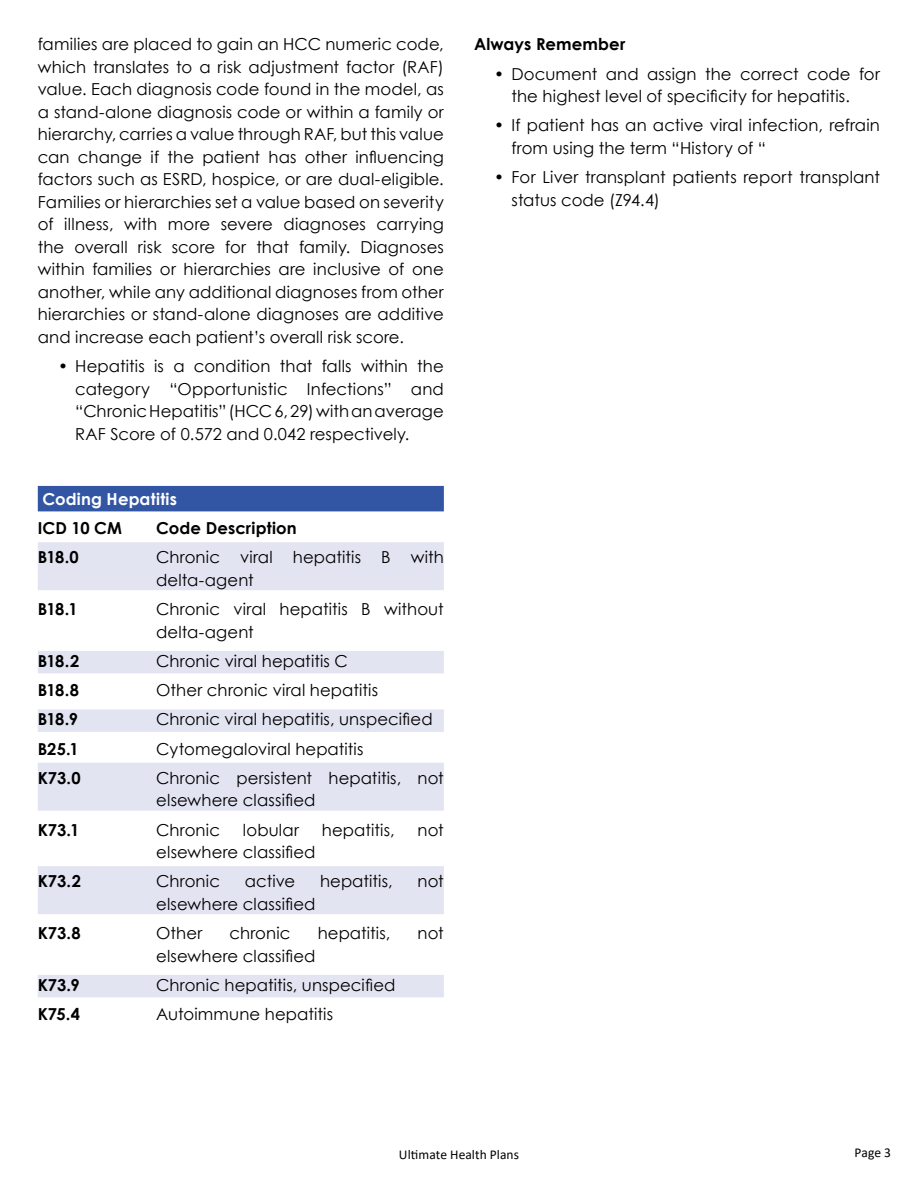
<style>
.page{position:relative;width:918px;height:1188px;background:#fff}
.page>*{position:absolute;margin:0;border:0;box-sizing:border-box;transform-origin:0 0}
.t1{font:16.5px/22.5px "Century Gothic";letter-spacing:.01em;color:#000}
.t2{font:700 16.5px "Century Gothic";color:#000}
.t3{font:700 16.5px "Century Gothic";letter-spacing:.015em;color:#fff}
.t4{font:13.5px "Calibri";letter-spacing:.005em;color:#000}
</style>
<div class="page">
<div style="left:38px;top:486px;width:406px;height:25px;background:#3255a4"></div>
<div style="left:38px;top:542px;width:406px;height:48px;background:#e3e4f2"></div>
<div style="left:38px;top:651px;width:406px;height:22px;background:#e3e4f2"></div>
<div style="left:38px;top:709px;width:406px;height:23px;background:#e3e4f2"></div>
<div style="left:38px;top:763px;width:406px;height:48px;background:#e3e4f2"></div>
<div style="left:38px;top:866px;width:406px;height:48px;background:#e3e4f2"></div>
<div style="left:38px;top:975px;width:406px;height:22px;background:#e3e4f2"></div>
<p class="t1" style="left:38px;top:33px;width:408px;text-align:justify">families are placed to gain an HCC numeric code, which translates to a risk adjustment factor (RAF) value. Each diagnosis code found in the model, as a stand-alone diagnosis code or within a family or hierarchy, carries a value through RAF, but this value can change if the patient has other influencing factors such as ESRD, hospice, or are dual-eligible.<br>Families or hierarchies set a value based on severity of illness, with more severe diagnoses carrying the overall risk score for that family. Diagnoses within families or hierarchies are inclusive of one another, while any additional diagnoses from other hierarchies or stand-alone diagnoses are additive and increase each patient’s overall risk score.</p>
<p class="t1" style="left:75px;top:355px;width:370px;text-align:justify;text-indent:-17px">• Hepatitis is a condition that falls within the category “Opportunistic Infections” and “Chronic Hepatitis” (HCC 6, 29) with an average RAF Score of 0.572 and 0.042 respectively.</p>
<p class="t3" style="left:42px;top:486px;width:136px">Coding Hepatitis</p>
<p class="t2" style="left:38px;top:516px;width:86px">ICD 10 CM</p>
<p class="t2" style="left:156px;top:516px;width:142px">Code Description</p>
<p class="t2" style="left:38px;top:545px;width:43px">B18.0</p>
<p class="t1" style="left:156px;top:546px;width:289px">Chronic viral hepatitis B with delta-agent</p>
<p class="t2" style="left:38px;top:597px;width:41px">B18.1</p>
<p class="t1" style="left:156px;top:598px;width:289px">Chronic viral hepatitis B without delta-agent</p>
<p class="t2" style="left:38px;top:648px;width:43px">B18.2</p>
<p class="t1" style="left:156px;top:649px;width:193px">Chronic viral hepatitis C</p>
<p class="t2" style="left:38px;top:678px;width:43px">B18.8</p>
<p class="t1" style="left:156px;top:679px;width:223px">Other chronic viral hepatitis</p>
<p class="t2" style="left:38px;top:707px;width:42px">B18.9</p>
<p class="t1" style="left:156px;top:708px;width:278px">Chronic viral hepatitis, unspecified</p>
<p class="t2" style="left:38px;top:736px;width:43px">B25.1</p>
<p class="t1" style="left:156px;top:737px;width:209px">Cytomegaloviral hepatitis</p>
<p class="t2" style="left:38px;top:765px;width:44px">K73.0</p>
<p class="t1" style="left:156px;top:766px;width:289px">Chronic persistent hepatitis, not elsewhere classified</p>
<p class="t2" style="left:38px;top:817px;width:43px">K73.1</p>
<p class="t1" style="left:156px;top:818px;width:65px">Chronic</p>
<p class="t1" style="left:243px;top:818px;width:58px">lobular</p>
<p class="t1" style="left:322px;top:818px;width:74px">hepatitis,</p>
<p class="t1" style="left:418px;top:818px;width:28px">not</p>
<p class="t1" style="left:156px;top:841px;width:161px">elsewhere classified</p>
<p class="t2" style="left:38px;top:869px;width:45px">K73.2</p>
<p class="t1" style="left:156px;top:870px;width:65px">Chronic</p>
<p class="t1" style="left:245px;top:870px;width:52px">active</p>
<p class="t1" style="left:320px;top:870px;width:74px">hepatitis,</p>
<p class="t1" style="left:418px;top:870px;width:28px">not</p>
<p class="t1" style="left:156px;top:892px;width:161px">elsewhere classified</p>
<p class="t2" style="left:38px;top:921px;width:45px">K73.8</p>
<p class="t1" style="left:156px;top:922px;width:48px">Other</p>
<p class="t1" style="left:229px;top:922px;width:63px">chronic</p>
<p class="t1" style="left:318px;top:922px;width:74px">hepatitis,</p>
<p class="t1" style="left:418px;top:922px;width:28px">not</p>
<p class="t1" style="left:156px;top:944px;width:161px">elsewhere classified</p>
<p class="t2" style="left:38px;top:972px;width:44px">K73.9</p>
<p class="t1" style="left:156px;top:973px;width:241px">Chronic hepatitis, unspecified</p>
<p class="t2" style="left:38px;top:1002px;width:44px">K75.4</p>
<p class="t1" style="left:156px;top:1003px;width:178px">Autoimmune hepatitis</p>
<p class="t2" style="left:474px;top:32px;width:153px">Always Remember</p>
<p class="t1" style="left:511px;top:62px;width:370px;text-indent:-17px">• Document and assign the correct code for the highest level of specificity for hepatitis.</p>
<p class="t1" style="left:511px;top:114px;width:370px;text-indent:-17px">• If patient has an active viral infection, refrain from using the term “History of “</p>
<p class="t1" style="left:511px;top:166px;width:370px;text-indent:-17px">• For Liver transplant patients report transplant status code (Z94.4)</p>
<p class="t4" style="left:399px;top:1145px;width:122px">Ultimate Health Plans</p>
<p class="t4" style="left:854px;top:1143px;width:38px">Page 3</p>
</div>
